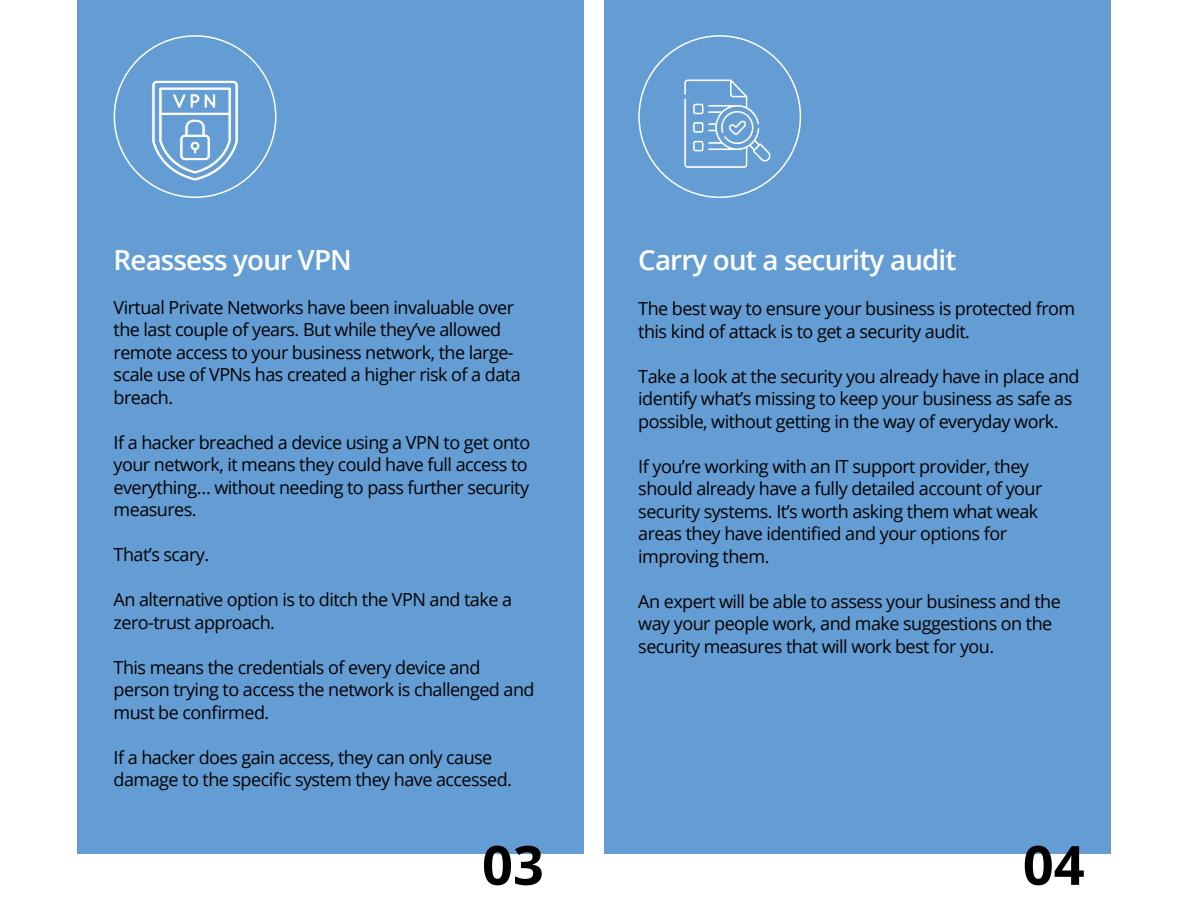
<style>
.page{position:relative;width:1188px;height:918px;background:#fff}
.page>*{position:absolute;margin:0;border:0;box-sizing:border-box;transform-origin:0 0}
.t1{font:700 54.15px "Open Sans";color:#000}
.t2{font:600 27.75px "Open Sans";letter-spacing:-.03em;color:#fff}
.t3{font:18px/22.5px "Open Sans";letter-spacing:-.03em;color:#000}
</style>
<div class="page">
<div style="left:77px;top:0;width:506px;height:853px;background:#639dd4"></div>
<div style="left:605px;top:0;width:506px;height:853px;background:#639dd4"></div>
<svg style="left:684px;top:79px;width:87px;height:89px"></svg>
<svg style="left:152px;top:80px;width:86px;height:101px"></svg>
<h2 class="t2" style="left:114px;top:241px;width:240px">Reassess your VPN</h2>
<p class="t3" style="left:114px;top:295px;width:409px">Virtual Private Networks have been invaluable over the last couple of years. But while they’ve allowed remote access to your business network, the large&shy;scale use of VPNs has created a higher risk of a data breach.</p>
<p class="t3" style="left:114px;top:430px;width:418px">If a hacker breached a device using a VPN to get onto your network, it means they could have full access to everything… without needing to pass further security measures.</p>
<p class="t3" style="left:114px;top:543px;width:97px">That’s scary.</p>
<p class="t3" style="left:114px;top:588px;width:400px">An alternative option is to ditch the VPN and take a zero-trust approach.</p>
<p class="t3" style="left:114px;top:655px;width:423px">This means the credentials of every device and person trying to access the network is challenged and must be confirmed.</p>
<p class="t3" style="left:114px;top:745px;width:400px">If a hacker does gain access, they can only cause damage to the specific system they have accessed.</p>
<h1 class="t1" style="left:482px;top:827px;width:63px">03</h1>
<h2 class="t2" style="left:638px;top:241px;width:320px">Carry out a security audit</h2>
<p class="t3" style="left:638px;top:297px;width:439px">The best way to ensure your business is protected from this kind of attack is to get a security audit.</p>
<p class="t3" style="left:638px;top:364px;width:443px">Take a look at the security you already have in place and identify what’s missing to keep your business as safe as possible, without getting in the way of everyday work.</p>
<p class="t3" style="left:638px;top:454px;width:406px">If you’re working with an IT support provider, they should already have a fully detailed account of your security systems. It’s worth asking them what weak areas they have identified and your options for improving them.</p>
<p class="t3" style="left:638px;top:589px;width:424px">An expert will be able to assess your business and the way your people work, and make suggestions on the security measures that will work best for you.</p>
<h1 class="t1" style="left:1023px;top:827px;width:63px">04</h1>
</div>
